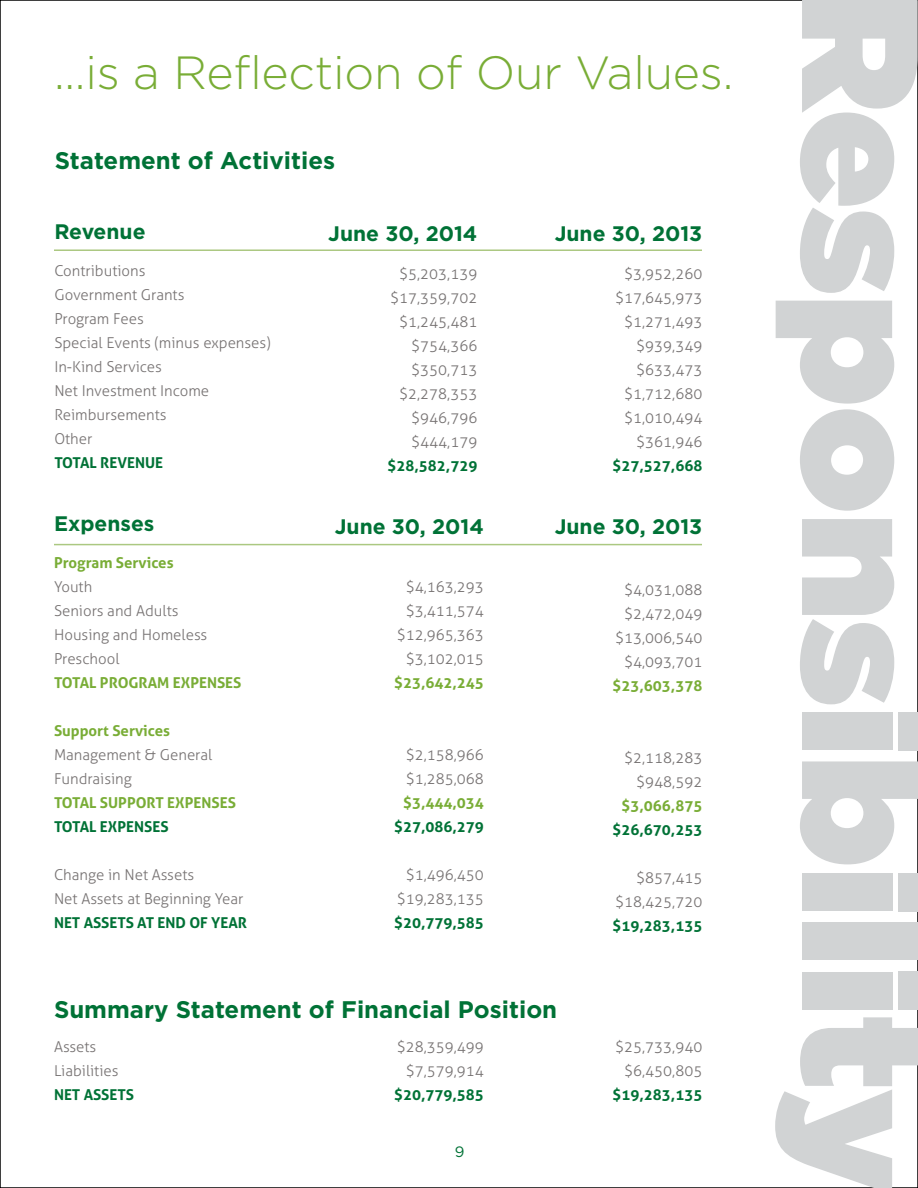
<style>
.page{position:relative;width:918px;height:1188px;background:#fff}
.page>*{position:absolute;margin:0;border:0;box-sizing:border-box;transform-origin:0 0}
.t1{font:300 46.5px "Gotham";letter-spacing:-.005em;color:#79ad36}
.t2{font:700 24px "Gotham";color:#007236}
.t3{font:700 21px "Gotham";color:#007236}
.t4{font:300 15px/24px "Aller";color:#777373;text-align:right}
.t5{font:700 15px "Aller";color:#007236}
.t6{font:700 15px "Aller";color:#79ad36}
.t7{font:15px "Gotham";color:#007236}
</style>
<div class="page">
<div style="left:802px;top:972px;width:90px;height:37px;background:#d1d3d4"></div>
<div style="left:899px;top:971px;width:19px;height:39px;background:#d1d3d4"></div>
<div style="left:802px;top:923px;width:116px;height:37px;background:#d1d3d4"></div>
<div style="left:802px;top:873px;width:90px;height:38px;background:#d1d3d4"></div>
<div style="left:899px;top:873px;width:19px;height:38px;background:#d1d3d4"></div>
<div style="left:802px;top:712px;width:90px;height:38px;background:#d1d3d4"></div>
<div style="left:899px;top:712px;width:19px;height:39px;background:#d1d3d4"></div>
<hr style="left:54px;top:544px;width:648px;height:1px;background:#abc881">
<hr style="left:54px;top:249px;width:648px;height:2px;background:#abc881">
<svg style="left:800px;top:0;width:118px;height:293px"></svg>
<svg style="left:776px;top:301px;width:118px;height:210px"></svg>
<svg style="left:800px;top:519px;width:94px;height:185px"></svg>
<svg style="left:800px;top:761px;width:118px;height:103px"></svg>
<svg style="left:775px;top:1017px;width:143px;height:171px"></svg>
<p class="t1" style="left:54px;top:48px;width:681px">...is a Refection of Our Values.</p>
<h3 class="t2" style="left:55px;top:147px;width:282px">Statement of Activities</h3>
<h3 class="t3" style="left:54px;top:219px;width:93px">Revenue</h3>
<h3 class="t3" style="left:328px;top:222px;width:151px">June 30, 2014</h3>
<h3 class="t3" style="left:555px;top:222px;width:149px">June 30, 2013</h3>
<p class="t4" style="left:54px;top:259px;width:93px">Contributions</p>
<p class="t4" style="left:54px;top:283px;width:132px">Government Grants</p>
<p class="t4" style="left:54px;top:307px;width:218px;text-align:left">Program Fees<br>Special Events (minus expenses)<br>In-Kind Services<br>Net Investment Income<br>Reimbursements</p>
<p class="t4" style="left:54px;top:427px;width:40px">Other</p>
<p class="t5" style="left:54px;top:454px;width:110px">TOTAL REVENUE</p>
<p class="t4" style="left:390px;top:262px;width:89px">$5,203,139 $17,359,702</p>
<p class="t4" style="left:411px;top:310px;width:68px;text-align:justify;text-indent:-12px">$1,245,481 $754,366 $350,713</p>
<p class="t4" style="left:411px;top:382px;width:68px;text-align:justify;text-indent:-12px">$2,278,353 $946,796 $444,179</p>
<p class="t5" style="left:388px;top:456px;width:91px">$28,582,729</p>
<p class="t4" style="left:615px;top:262px;width:89px">$3,952,260 $17,645,973 $1,271,493 $939,349 $633,473 $1,712,680 $1,010,494 $361,946</p>
<p class="t5" style="left:613px;top:456px;width:91px">$27,527,668</p>
<h3 class="t3" style="left:54px;top:511px;width:102px">Expenses</h3>
<p class="t6" style="left:54px;top:554px;width:121px">Program Services</p>
<p class="t4" style="left:54px;top:575px;width:40px">Youth</p>
<p class="t4" style="left:54px;top:599px;width:155px;text-align:left">Seniors and Adults<br>Housing and Homeless<br>Preschool</p>
<p class="t6" style="left:54px;top:674px;width:189px">TOTAL PROGRAM EXPENSES</p>
<p class="t6" style="left:54px;top:722px;width:118px">Support Services</p>
<p class="t4" style="left:54px;top:743px;width:160px;text-align:left">Management &amp; General<br>Fundraising</p>
<p class="t6" style="left:54px;top:794px;width:183px">TOTAL SUPPORT EXPENSES</p>
<p class="t5" style="left:54px;top:818px;width:116px">TOTAL EXPENSES</p>
<p class="t4" style="left:54px;top:863px;width:191px;text-align:left">Change in Net Assets<br>Net Assets at Beginning Year</p>
<p class="t5" style="left:54px;top:914px;width:195px">NET ASSETS AT END OF YEAR</p>
<h3 class="t3" style="left:335px;top:514px;width:151px">June 30, 2014</h3>
<p class="t4" style="left:397px;top:575px;width:89px">$4,163,293 $3,411,574 $12,965,363 $3,102,015</p>
<p class="t6" style="left:394px;top:674px;width:91px">$23,642,245</p>
<p class="t4" style="left:406px;top:743px;width:80px;text-align:left">$2,158,966 $1,285,068</p>
<p class="t6" style="left:403px;top:794px;width:82px">$3,444,034</p>
<p class="t5" style="left:394px;top:818px;width:91px">$27,086,279</p>
<p class="t4" style="left:397px;top:863px;width:89px">$1,496,450 $19,283,135</p>
<p class="t5" style="left:394px;top:914px;width:91px">$20,779,585</p>
<h3 class="t3" style="left:555px;top:514px;width:149px">June 30, 2013</h3>
<p class="t4" style="left:615px;top:578px;width:89px">$4,031,088 $2,472,049 $13,006,540 $4,093,701</p>
<p class="t6" style="left:613px;top:677px;width:91px">$23,603,378</p>
<p class="t4" style="left:624px;top:746px;width:80px">$2,118,283 $948,592</p>
<p class="t6" style="left:622px;top:797px;width:82px">$3,066,875</p>
<p class="t5" style="left:613px;top:821px;width:91px">$26,670,253</p>
<p class="t4" style="left:615px;top:866px;width:89px">$857,415 $18,425,720</p>
<p class="t5" style="left:613px;top:917px;width:91px">$19,283,135</p>
<p class="t2" style="left:54px;top:996px;width:505px">Summary Statement of Financial Position</p>
<p class="t4" style="left:54px;top:1034px;width:44px">Assets</p>
<p class="t4" style="left:397px;top:1034px;width:89px">$28,359,499</p>
<p class="t4" style="left:615px;top:1034px;width:89px">$25,733,940</p>
<p class="t4" style="left:54px;top:1058px;width:66px">Liabilities</p>
<p class="t4" style="left:406px;top:1058px;width:80px">$7,579,914</p>
<p class="t4" style="left:624px;top:1058px;width:80px">$6,450,805</p>
<p class="t5" style="left:54px;top:1085px;width:82px">NET ASSETS</p>
<p class="t5" style="left:394px;top:1085px;width:91px">$20,779,585</p>
<p class="t5" style="left:613px;top:1085px;width:91px">$19,283,135</p>
<p class="t7" style="left:455px;top:1144px;width:11px">9</p>
</div>
